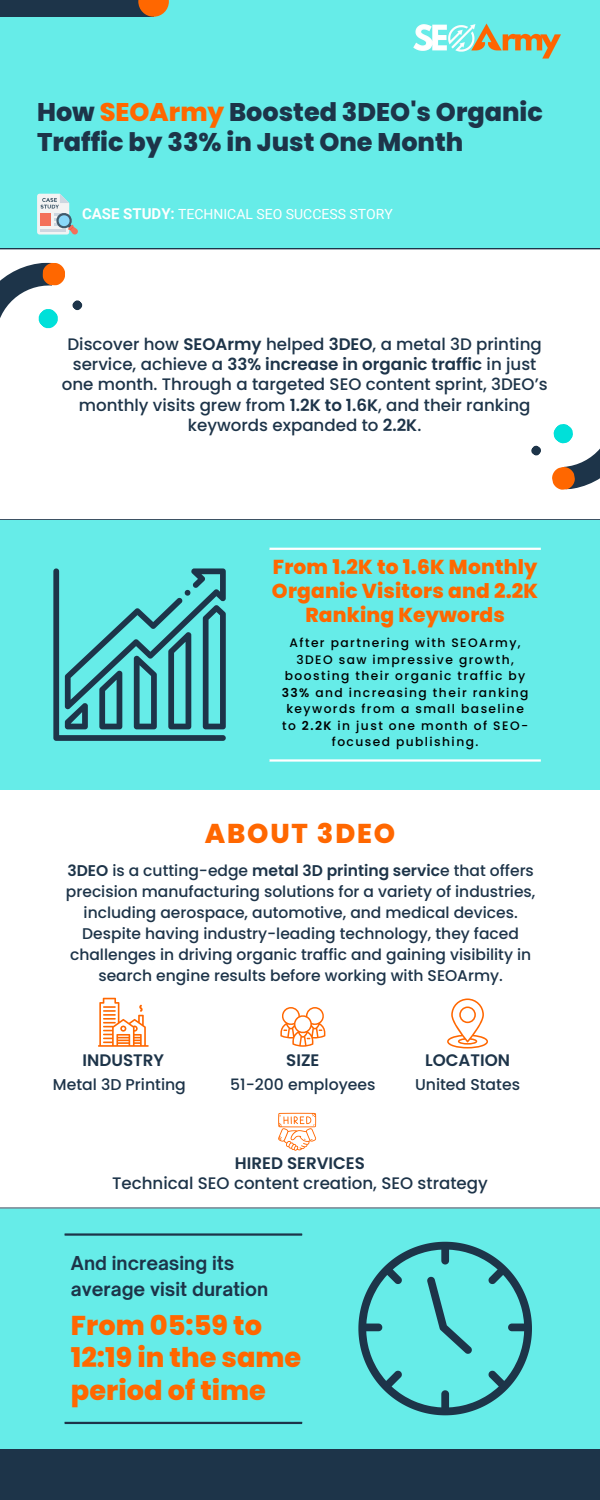
<style>
.page{position:relative;width:600px;height:1500px;background:#fff}
.page>*{position:absolute;margin:0;border:0;box-sizing:border-box;transform-origin:0 0}
.t1{font:800 27.2px/32.2px "Poppins";color:#ff6700}
.t2{font:800 27.2px "Poppins";letter-spacing:.07em;color:#ff6700}
.t3{font:800 25.5px/30px "Poppins";color:#1d3449}
.t4{font:800 20.2px/24px "Poppins";letter-spacing:.01em;color:#ff6700;text-align:center}
.t5{font:700 18.4px/25.5px "Open Sauce One";color:#1d3449}
.t6{font:500 16.7px/20.2px "Poppins";color:#1d3449;text-align:center}
.t7{font:600 16.7px "Poppins";color:#1d3449}
.t8{font:500 15.7px "Poppins";color:#1d3449}
.t9{font:500 15.5px/21px "Poppins";color:#1d3449;text-align:center}
.t10{font:14px "Roboto";color:#fff}
.t11{font:500 12.3px/16.5px "Poppins";letter-spacing:.115em;color:#000;text-align:center}
.s1{color:#ff6700}
.s2{font-weight:700;font-size:15px}
.s3{font-weight:600}
</style>
<div class="page">
<div style="left:0;top:1208px;width:600px;height:242px;background:#66ece8"></div>
<div style="left:0;top:520px;width:600px;height:269px;background:#66ece8"></div>
<div style="left:0;top:1450px;width:600px;height:50px;background:#1d3449"></div>
<div style="left:0;top:0;width:600px;height:249px;background:#66ece8"></div>
<svg style="left:0;top:249px;width:600px;height:271px"></svg>
<div style="left:0;top:0;width:154px;height:17px;background:#1d3449"></div>
<svg style="left:138px;top:0;width:31px;height:17px"></svg>
<svg style="left:531px;top:445px;width:11px;height:11px"></svg>
<svg style="left:552px;top:410px;width:48px;height:80px"></svg>
<svg style="left:72px;top:300px;width:11px;height:11px"></svg>
<svg style="left:0;top:259px;width:66px;height:79px"></svg>
<svg style="left:53px;top:568px;width:173px;height:173px"></svg>
<hr style="left:269px;top:548px;width:272px;height:2px;background:#fff">
<hr style="left:269px;top:759px;width:272px;height:3px;background:#fff">
<img style="left:413px;top:23px;width:148px;height:36px">
<svg style="left:37px;top:194px;width:41px;height:41px"></svg>
<svg style="left:98px;top:998px;width:51px;height:48px"></svg>
<svg style="left:280px;top:1007px;width:46px;height:40px"></svg>
<svg style="left:447px;top:998px;width:41px;height:51px"></svg>
<svg style="left:278px;top:1113px;width:38px;height:38px"></svg>
<svg style="left:359px;top:1242px;width:173px;height:173px"></svg>
<hr style="left:65px;top:1233px;width:237px;height:3px;background:#1d3449">
<hr style="left:65px;top:1422px;width:237px;height:2px;background:#1d3449">
<h6 class="t3" style="left:37px;top:97px;width:507px">How <span class="s1">SEOArmy</span> Boosted 3DEO's Organic<br>Traffic by 33% in Just One Month</h6>
<h2 class="t10" style="left:82px;top:206px;width:312px"><span class="s2">CASE STUDY:</span> TECHNICAL SEO SUCCESS STORY</h2>
<p class="t6" style="left:62px;top:334px;width:487px">Discover how <span class="s3">SEOArmy</span> helped <span class="s3">3DEO</span>, a metal 3D printing service, achieve a <span class="s3">33% increase in organic traffic</span> in just one month. Through a targeted SEO content sprint, 3DEO’s monthly visits grew from <span class="s3">1.2K to 1.6K</span>, and their ranking keywords expanded to <span class="s3">2.2K</span>.</p>
<p class="t4" style="left:272px;top:555px;width:268px">From 1.2K to 1.6K Monthly<br>Organic Visitors and 2.2K<br>Ranking Keywords</p>
<h5 class="t11" style="left:282px;top:635px;width:248px">After partnering with SEOArmy,<br>3DEO saw impressive growth, boosting their organic traffic by<br><span class="s3">33%</span> and increasing their ranking keywords from a small baseline to <span class="s3">2.2K</span> in just one month of SEO&shy;focused publishing.</h5>
<p class="t2" style="left:205px;top:814px;width:192px">ABOUT 3DEO</p>
<p class="t9" style="left:66px;top:860px;width:471px"><span class="s3">3DEO</span> is a cutting-edge <span class="s3">metal 3D printing servic</span>e that offers precision manufacturing solutions for a variety of industries, including aerospace, automotive, and medical devices.<br>Despite having industry-leading technology, they faced challenges in driving organic traffic and gaining visibility in search engine results before working with SEOArmy.</p>
<p class="t7" style="left:83px;top:1049px;width:83px">INDUSTRY</p>
<h3 class="t7" style="left:286px;top:1049px;width:35px">SIZE</h3>
<h1 class="t7" style="left:425px;top:1049px;width:87px">LOCATION</h1>
<h4 class="t8" style="left:53px;top:1074px;width:134px">Metal 3D Printing</h4>
<h5 class="t8" style="left:230px;top:1074px;width:147px">51-200 employees</h5>
<p class="t8" style="left:415px;top:1074px;width:107px">United States</p>
<p class="t7" style="left:235px;top:1151px;width:132px">HIRED SERVICES</p>
<p class="t6" style="left:112px;top:1173px;width:377px">Technical SEO content creation, SEO strategy</p>
<p class="t5" style="left:71px;top:1250px;width:199px">And increasing its average visit duration</p>
<h5 class="t1" style="left:71px;top:1310px;width:232px">From 05:59 to<br>12:19 in the same period of time</h5>
</div>
